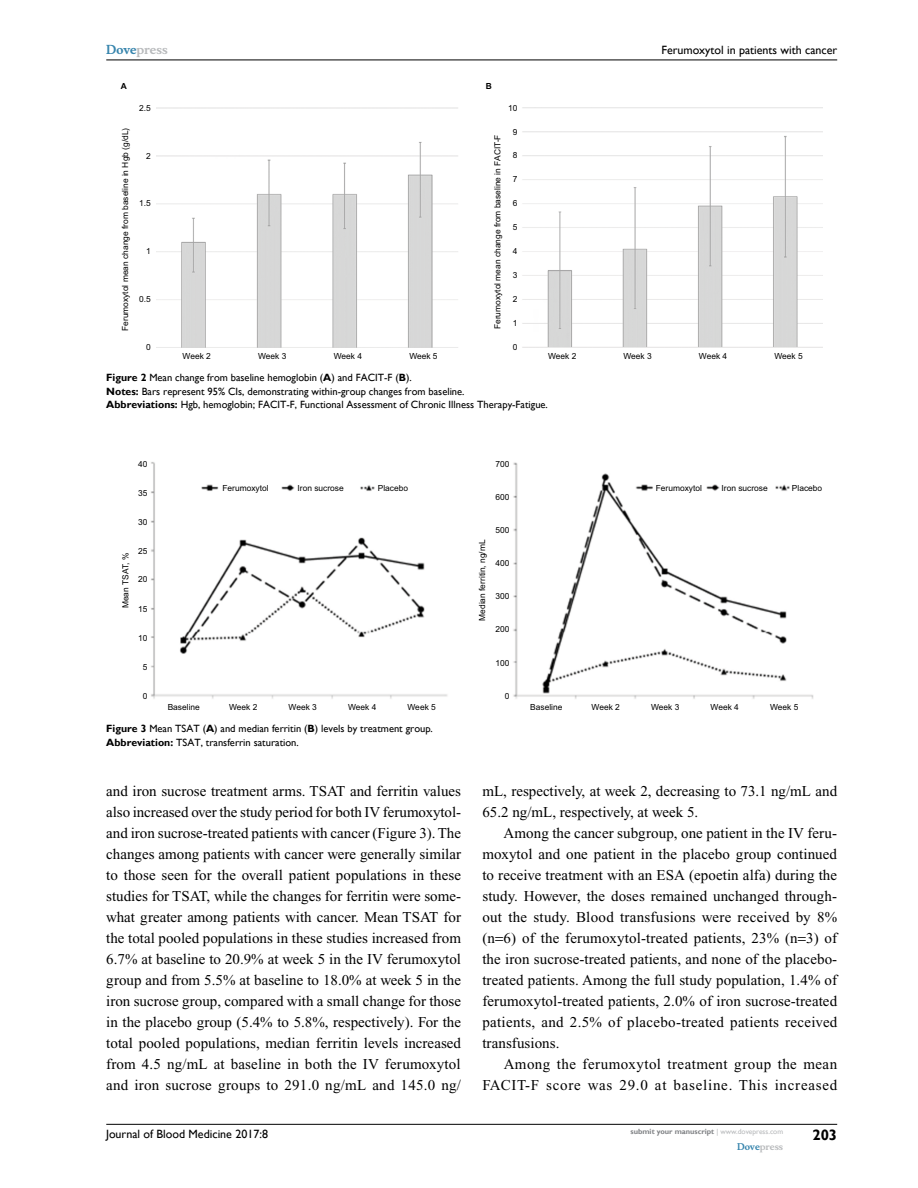
<style>
.page{position:relative;width:918px;height:1188px;background:#fff}
.page>*{position:absolute;margin:0;border:0;box-sizing:border-box;transform-origin:0 0}
.t1{font:15px/21px "Times New Roman";letter-spacing:.015em;color:#000;text-align:justify}
.t2{font:700 15px "Gill Sans";color:#000}
.t3{font:12px "Gill Sans";color:#000}
.t4{font:700 12px "Musee";color:#b8babc}
.t5{font:10.5px/13.5px "Gill Sans";color:#000}
.t6{font:700 9px "Musee";color:#b8babc}
.t7{font:8.4px "Arial";color:#000}
.t8{font:700 8.4px "Arial";color:#000}
.t9{font:700 7.5px "Gill Sans";color:#808285}
.s1{color:#3785ad}
.s2{font-weight:700}
.s3{font-weight:400;color:#b8babc}
</style>
<div class="page">
<hr style="left:106px;top:1124px;width:731px;height:1px;background:#000">
<hr style="left:106px;top:60px;width:731px;height:1px;background:#000">
<img style="left:156px;top:107px;width:667px;height:241px">
<img style="left:151px;top:462px;width:662px;height:237px">
<p class="t4" style="left:106px;top:43px;width:63px"><span class="s1">Dove</span>press</p>
<p class="t3" style="left:662px;top:43px;width:177px">Ferumoxytol in patients with cancer</p>
<p class="t8" style="left:121px;top:80px;width:8px">A</p>
<p class="t8" style="left:486px;top:80px;width:8px">B</p>
<p class="t7" style="left:139px;top:102px;width:13px">2.5</p>
<p class="t7" style="left:508px;top:102px;width:11px">10</p>
<p class="t7" style="left:119px;top:331px;width:205px;rotate:-90deg">Ferumoxytol mean change from baseline in Hgb (g/dL)</p>
<p class="t7" style="left:146px;top:150px;width:6px">2</p>
<p class="t7" style="left:139px;top:198px;width:13px">1.5</p>
<p class="t7" style="left:146px;top:246px;width:6px">1</p>
<p class="t7" style="left:139px;top:293px;width:13px">0.5</p>
<p class="t7" style="left:492px;top:329px;width:196px;rotate:-90deg">Ferumoxytol mean change from baseline in FACIT-F</p>
<p class="t7" style="left:513px;top:126px;width:6px">9</p>
<p class="t7" style="left:513px;top:150px;width:6px">8</p>
<p class="t7" style="left:513px;top:174px;width:6px">7</p>
<p class="t7" style="left:513px;top:198px;width:6px">6</p>
<p class="t7" style="left:513px;top:221px;width:6px">5</p>
<p class="t7" style="left:513px;top:245px;width:6px">4</p>
<p class="t7" style="left:513px;top:269px;width:6px">3</p>
<p class="t7" style="left:513px;top:293px;width:6px">2</p>
<p class="t7" style="left:513px;top:317px;width:6px">1</p>
<p class="t7" style="left:146px;top:341px;width:6px">0</p>
<p class="t7" style="left:513px;top:341px;width:6px">0</p>
<p class="t7" style="left:183px;top:350px;width:30px">Week 2</p>
<p class="t7" style="left:258px;top:350px;width:30px">Week 3</p>
<p class="t7" style="left:334px;top:350px;width:30px">Week 4</p>
<p class="t7" style="left:409px;top:350px;width:30px">Week 5</p>
<p class="t7" style="left:548px;top:350px;width:30px">Week 2</p>
<p class="t7" style="left:624px;top:350px;width:30px">Week 3</p>
<p class="t7" style="left:699px;top:350px;width:30px">Week 4</p>
<p class="t7" style="left:774px;top:350px;width:30px">Week 5</p>
<p class="t5" style="left:106px;top:371px;width:443px"><span class="s2">Figure 2</span> Mean change from baseline hemoglobin (<span class="s2">A</span>) and FACIT-F (<span class="s2">B</span>).<br><span class="s2">Notes:</span> Bars represent 95% CIs, demonstrating within-group changes from baseline.<br><span class="s2">Abbreviations:</span> Hgb, hemoglobin; FACIT-F, Functional Assessment of Chronic Illness Therapy-Fatigue.</p>
<p class="t7" style="left:138px;top:458px;width:11px">40</p>
<p class="t7" style="left:138px;top:487px;width:11px">35</p>
<p class="t7" style="left:138px;top:516px;width:11px">30</p>
<p class="t7" style="left:120px;top:608px;width:57px;rotate:-90deg">Mean TSAT, %</p>
<p class="t7" style="left:138px;top:545px;width:11px">25</p>
<p class="t7" style="left:138px;top:574px;width:11px">20</p>
<p class="t7" style="left:138px;top:603px;width:11px">15</p>
<p class="t7" style="left:138px;top:632px;width:11px">10</p>
<p class="t7" style="left:143px;top:661px;width:6px">5</p>
<p class="t7" style="left:143px;top:690px;width:6px">0</p>
<p class="t7" style="left:495px;top:458px;width:16px">700</p>
<p class="t7" style="left:222px;top:482px;width:48px">Ferumoxytol</p>
<p class="t7" style="left:298px;top:482px;width:48px">Iron sucrose</p>
<p class="t7" style="left:378px;top:482px;width:32px">Placebo</p>
<p class="t7" style="left:656px;top:482px;width:48px">Ferumoxytol</p>
<p class="t7" style="left:722px;top:482px;width:48px">Iron sucrose</p>
<p class="t7" style="left:792px;top:482px;width:32px">Placebo</p>
<p class="t7" style="left:495px;top:491px;width:16px">600</p>
<p class="t7" style="left:477px;top:621px;width:83px;rotate:-90deg">Median ferritin, ng/mL</p>
<p class="t7" style="left:495px;top:524px;width:16px">500</p>
<p class="t7" style="left:495px;top:557px;width:16px">400</p>
<p class="t7" style="left:495px;top:590px;width:16px">300</p>
<p class="t7" style="left:495px;top:624px;width:16px">200</p>
<p class="t7" style="left:495px;top:657px;width:16px">100</p>
<p class="t7" style="left:505px;top:690px;width:6px">0</p>
<p class="t7" style="left:168px;top:701px;width:34px">Baseline</p>
<p class="t7" style="left:229px;top:701px;width:30px">Week 2</p>
<p class="t7" style="left:289px;top:701px;width:30px">Week 3</p>
<p class="t7" style="left:348px;top:701px;width:30px">Week 4</p>
<p class="t7" style="left:408px;top:701px;width:30px">Week 5</p>
<p class="t7" style="left:530px;top:701px;width:34px">Baseline</p>
<p class="t7" style="left:592px;top:701px;width:30px">Week 2</p>
<p class="t7" style="left:651px;top:701px;width:30px">Week 3</p>
<p class="t7" style="left:711px;top:701px;width:30px">Week 4</p>
<p class="t7" style="left:770px;top:701px;width:30px">Week 5</p>
<p class="t5" style="left:106px;top:722px;width:328px"><span class="s2">Figure 3</span> Mean TSAT (<span class="s2">A</span>) and median ferritin (<span class="s2">B</span>) levels by treatment group.<br><span class="s2">Abbreviation:</span> TSAT, transferrin saturation.</p>
<p class="t1" style="left:106px;top:781px;width:356px">and iron sucrose treatment arms. TSAT and ferritin values also increased over the study period for both IV ferumoxytol&shy;and iron sucrose-treated patients with cancer (Figure 3). The changes among patients with cancer were generally similar to those seen for the overall patient populations in these studies for TSAT, while the changes for ferritin were some&shy;what greater among patients with cancer. Mean TSAT for the total pooled populations in these studies increased from 6.7% at baseline to 20.9% at week 5 in the IV ferumoxytol group and from 5.5% at baseline to 18.0% at week 5 in the iron sucrose group, compared with a small change for those in the placebo group (5.4% to 5.8%, respectively). For the total pooled populations, median ferritin levels increased from 4.5 ng/mL at baseline in both the IV ferumoxytol and iron sucrose groups to 291.0 ng/mL and 145.0 ng/</p>
<p class="t1" style="left:482px;top:781px;width:356px">mL, respectively, at week 2, decreasing to 73.1 ng/mL and<br>65.2 ng/mL, respectively, at week 5.</p>
<p class="t1" style="left:482px;top:823px;width:357px;text-indent:21px">Among the cancer subgroup, one patient in the IV feru&shy;moxytol and one patient in the placebo group continued to receive treatment with an ESA (epoetin alfa) during the study. However, the doses remained unchanged through&shy;out the study. Blood transfusions were received by 8% (n 6) of the ferumoxytol-treated patients, 23% (n 3) of the iron sucrose-treated patients, and none of the placebo&shy;treated patients. Among the full study population, 1.4% of ferumoxytol-treated patients, 2.0% of iron sucrose-treated patients, and 2.5% of placebo-treated patients received transfusions.</p>
<p class="t1" style="left:482px;top:1054px;width:356px;text-align:right">Among the ferumoxytol treatment group the mean<br>FACIT‑F score was 29.0 at baseline. This increased</p>
<p class="t3" style="left:106px;top:1127px;width:163px">Journal of Blood Medicine 2017:8</p>
<p class="t9" style="left:631px;top:1127px;width:154px">submit your manuscript <span class="s3">| www.dovepress.com</span></p>
<p class="t6" style="left:737px;top:1141px;width:48px"><span class="s1">Dove</span>press</p>
<p class="t2" style="left:812px;top:1126px;width:26px">203</p>
</div>
